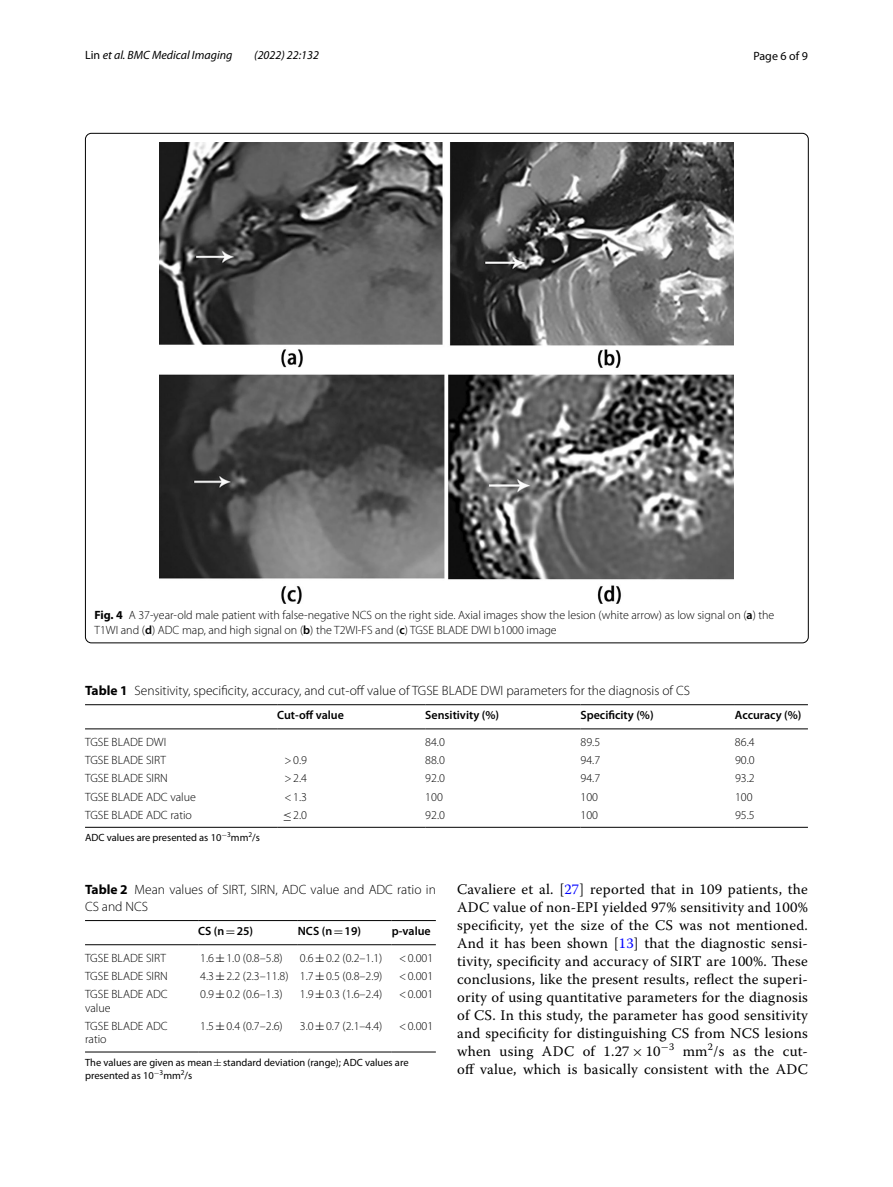
<style>
.page{position:relative;width:893px;height:1187px;background:#fff}
.page>*{position:absolute;margin:0;border:0;box-sizing:border-box;transform-origin:0 0}
.t1{font:14.7px/18px "Warnock Pro";letter-spacing:.015em;color:#000;text-align:justify}
.t2{font:300 13.5px/16.5px "Myriad Pro";color:#000}
.t3{font:300 12px/13.5px "Myriad Pro";color:#000}
.t4{font:600 12px "Myriad Pro";color:#000}
.t5{font:italic 12px "Myriad Pro";color:#000}
.t6{font:12px "Myriad Pro";color:#000}
.t7{font:10.5px/12.8px "Myriad Pro";color:#000}
.s1{font-style:normal}
.s2{font-weight:700}
.s3{font-weight:600}
.s4{font-family:"MTSY";font-weight:400}
.s5{font-family:"MTSY"}
.s6{color:#00f}
</style>
<div class="page">
<img style="left:160px;top:142px;width:574px;height:461px">
<hr style="left:85px;top:704px;width:192px;height:1px;background:#000">
<hr style="left:85px;top:728px;width:192px;height:1px;background:#000">
<hr style="left:277px;top:704px;width:148px;height:1px;background:#000">
<hr style="left:277px;top:728px;width:148px;height:1px;background:#000">
<hr style="left:425px;top:704px;width:155px;height:1px;background:#000">
<hr style="left:425px;top:728px;width:155px;height:1px;background:#000">
<hr style="left:580px;top:704px;width:155px;height:1px;background:#000">
<hr style="left:580px;top:728px;width:155px;height:1px;background:#000">
<hr style="left:735px;top:704px;width:73px;height:1px;background:#000">
<hr style="left:735px;top:728px;width:73px;height:1px;background:#000">
<hr style="left:85px;top:827px;width:192px;height:1px;background:#000">
<hr style="left:277px;top:827px;width:148px;height:1px;background:#000">
<hr style="left:425px;top:827px;width:155px;height:1px;background:#000">
<hr style="left:580px;top:827px;width:155px;height:1px;background:#000">
<hr style="left:735px;top:827px;width:73px;height:1px;background:#000">
<hr style="left:85px;top:920px;width:113px;height:1px;background:#000">
<hr style="left:85px;top:944px;width:113px;height:1px;background:#000">
<hr style="left:198px;top:920px;width:100px;height:1px;background:#000">
<hr style="left:198px;top:944px;width:100px;height:1px;background:#000">
<hr style="left:298px;top:920px;width:94px;height:1px;background:#000">
<hr style="left:298px;top:944px;width:94px;height:1px;background:#000">
<hr style="left:392px;top:920px;width:44px;height:1px;background:#000">
<hr style="left:392px;top:944px;width:44px;height:1px;background:#000">
<hr style="left:85px;top:1051px;width:113px;height:1px;background:#000">
<hr style="left:198px;top:1051px;width:100px;height:1px;background:#000">
<hr style="left:298px;top:1051px;width:94px;height:1px;background:#000">
<hr style="left:392px;top:1051px;width:44px;height:1px;background:#000">
<p class="t5" style="left:85px;top:48px;width:149px"><span class="s1">Lin</span> et al. BMC Medical Imaging</p>
<p class="t5" style="left:254px;top:48px;width:66px">(2022) 22:132</p>
<p class="t6" style="left:753px;top:48px;width:56px">Page 6 of 9</p>
<p class="t3" style="left:94px;top:607px;width:681px;line-height:15px"><span class="s2">Fig. 4</span> A 37-year-old male patient with false-negative NCS on the right side. Axial images show the lesion (white arrow) as low signal on (<span class="s3">a</span>) the<br>T1WI and (<span class="s3">d</span>) ADC map, and high signal on (<span class="s3">b</span>) the T2WI-FS and (<span class="s3">c</span>) TGSE BLADE DWI b1000 image</p>
<p class="t2" style="left:85px;top:682px;width:606px"><span class="s2">Table 1</span> Sensitivity, specificity, accuracy, and cut-off value of TGSE BLADE DWI parameters for the diagnosis of CS</p>
<p class="t4" style="left:277px;top:707px;width:68px">Cut-off value</p>
<p class="t4" style="left:425px;top:707px;width:75px">Sensitivity (%)</p>
<p class="t4" style="left:580px;top:707px;width:75px">Specificity (%)</p>
<p class="t4" style="left:735px;top:707px;width:68px">Accuracy (%)</p>
<p class="t3" style="left:85px;top:735px;width:83px">TGSE BLADE DWI</p>
<p class="t3" style="left:425px;top:735px;width:21px">84.0</p>
<p class="t3" style="left:580px;top:735px;width:21px">89.5</p>
<p class="t3" style="left:735px;top:735px;width:21px">86.4</p>
<p class="t3" style="left:85px;top:753px;width:82px">TGSE BLADE SIRT</p>
<p class="t3" style="left:285px;top:753px;width:24px">&gt;0.9</p>
<p class="t3" style="left:425px;top:753px;width:21px">88.0</p>
<p class="t3" style="left:581px;top:753px;width:21px">94.7</p>
<p class="t3" style="left:735px;top:753px;width:21px">90.0</p>
<p class="t3" style="left:85px;top:771px;width:84px">TGSE BLADE SIRN</p>
<p class="t3" style="left:285px;top:771px;width:24px">&gt;2.4</p>
<p class="t3" style="left:425px;top:771px;width:21px">92.0</p>
<p class="t3" style="left:581px;top:771px;width:21px">94.7</p>
<p class="t3" style="left:735px;top:771px;width:21px">93.2</p>
<p class="t3" style="left:85px;top:789px;width:112px">TGSE BLADE ADC value</p>
<p class="t3" style="left:285px;top:789px;width:24px">&lt;1.3</p>
<p class="t3" style="left:425px;top:789px;width:19px">100</p>
<p class="t3" style="left:581px;top:789px;width:19px">100</p>
<p class="t3" style="left:735px;top:789px;width:19px">100</p>
<p class="t3" style="left:85px;top:808px;width:108px">TGSE BLADE ADC ratio</p>
<p class="t3" style="left:283px;top:808px;width:26px"><span class="s4">≤</span>2.0</p>
<p class="t3" style="left:425px;top:808px;width:21px">92.0</p>
<p class="t3" style="left:581px;top:808px;width:19px">100</p>
<p class="t3" style="left:735px;top:808px;width:21px">95.5</p>
<p class="t7" style="left:85px;top:831px;width:176px">ADC values are presented as 10<sup>−</sup><sup>3</sup>mm<sup>2</sup>/s</p>
<p class="t2" style="left:85px;top:881px;width:352px"><span class="s2">Table 2</span> Mean values of SIRT, SIRN, ADC value and ADC ratio in<br>CS and NCS</p>
<p class="t4" style="left:198px;top:923px;width:57px">CS (n<span class="s4">=</span>25)</p>
<p class="t4" style="left:298px;top:923px;width:65px">NCS (n<span class="s4">=</span>19)</p>
<p class="t4" style="left:392px;top:923px;width:41px">p-value</p>
<p class="t3" style="left:85px;top:951px;width:82px">TGSE BLADE SIRT</p>
<p class="t3" style="left:200px;top:951px;width:84px">1.6<span class="s4">±</span>1.0 (0.8–5.8)</p>
<p class="t3" style="left:300px;top:951px;width:84px">0.6<span class="s4">±</span>0.2 (0.2–1.1)</p>
<p class="t3" style="left:399px;top:951px;width:36px">&lt;0.001</p>
<p class="t3" style="left:85px;top:969px;width:84px">TGSE BLADE SIRN</p>
<p class="t3" style="left:200px;top:969px;width:184px">4.3<span class="s4">±</span>2.2 (2.3–11.8) 1.7<span class="s4">±</span>0.5 (0.8–2.9)</p>
<p class="t3" style="left:399px;top:969px;width:36px">&lt;0.001</p>
<p class="t3" style="left:85px;top:987px;width:84px">TGSE BLADE ADC value</p>
<p class="t3" style="left:200px;top:987px;width:84px">0.9<span class="s4">±</span>0.2 (0.6–1.3)</p>
<p class="t3" style="left:300px;top:987px;width:84px">1.9<span class="s4">±</span>0.3 (1.6–2.4)</p>
<p class="t3" style="left:399px;top:987px;width:36px">&lt;0.001</p>
<p class="t3" style="left:85px;top:1019px;width:84px">TGSE BLADE ADC ratio</p>
<p class="t3" style="left:200px;top:1019px;width:84px">1.5<span class="s4">±</span>0.4 (0.7–2.6)</p>
<p class="t3" style="left:300px;top:1019px;width:84px">3.0<span class="s4">±</span>0.7 (2.1–4.4)</p>
<p class="t3" style="left:399px;top:1019px;width:36px">&lt;0.001</p>
<p class="t7" style="left:85px;top:1055px;width:325px">The values are given as mean<span class="s5">±</span>standard deviation (range); ADC values are presented as 10<sup>−</sup><sup>3</sup>mm<sup>2</sup>/s</p>
<p class="t1" style="left:457px;top:879px;width:352px">Cavaliere et al. [<span class="s6">27</span>] reported that in 109 patients, the ADC value of non-EPI yielded 97% sensitivity and 100% specificity, yet the size of the CS was not mentioned.<br>And it has been shown [<span class="s6">13</span>] that the diagnostic sensi&shy;tivity, specificity and accuracy of SIRT are 100%. These conclusions, like the present results, reflect the superi&shy;ority of using quantitative parameters for the diagnosis of CS. In this study, the parameter has good sensitivity and specificity for distinguishing CS from NCS lesions when using ADC of 1.27<span class="s5">×</span> -10<sup>−</sup><sup>3</sup> mm<sup>2</sup>/s as the cut&shy;off value, which is basically consistent with the ADC</p>
</div>
